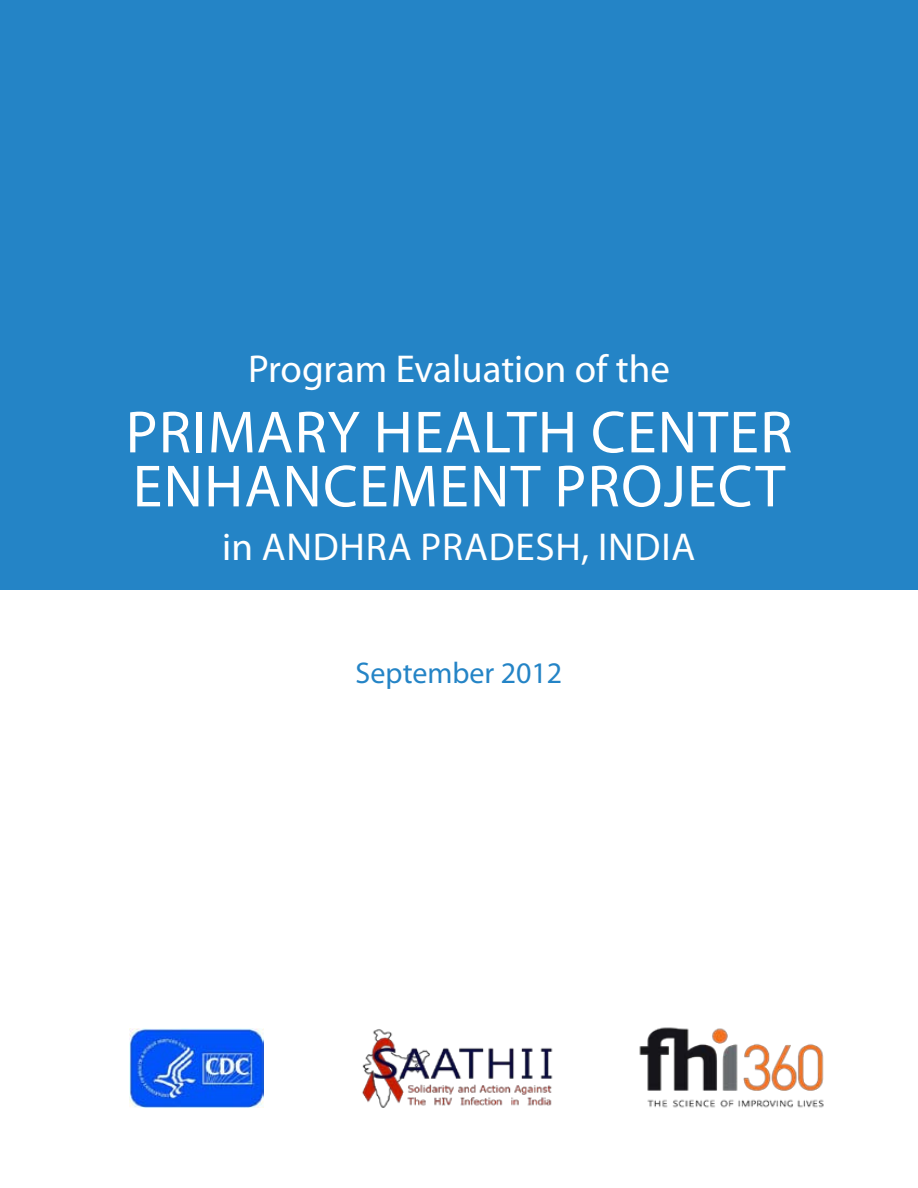
<style>
.page{position:relative;width:918px;height:1188px;background:#fff}
.page>*{position:absolute;margin:0;border:0;box-sizing:border-box;transform-origin:0 0}
.t1{font:60px/54px "Myriad Pro";letter-spacing:.02em;color:#fff}
.t2{font:39px "Myriad Pro";color:#fff}
.t3{font:39px "Myriad Pro";letter-spacing:.02em;color:#fff}
.t4{font:30px "Myriad Pro";color:#2484c6}
</style>
<div class="page">
<div style="left:1px;top:0;width:917px;height:589px;background:#2484c6"></div>
<img style="left:639px;top:1027px;width:185px;height:81px">
<img style="left:362px;top:1029px;width:191px;height:79px">
<img style="left:130px;top:1029px;width:134px;height:78px">
<p class="t2" style="left:248px;top:345px;width:423px">PROGRAM EVALUATION OF THE</p>
<p class="t1" style="left:126px;top:404px;width:668px">PRIMARY HEALTH CENTER<br>ENHANCEMENT PROJECT</p>
<p class="t3" style="left:222px;top:523px;width:475px">IN ANDHRA PRADESH, INDIA</p>
<p class="t4" style="left:356px;top:654px;width:208px">SEPTEMBER 2012</p>
</div>
